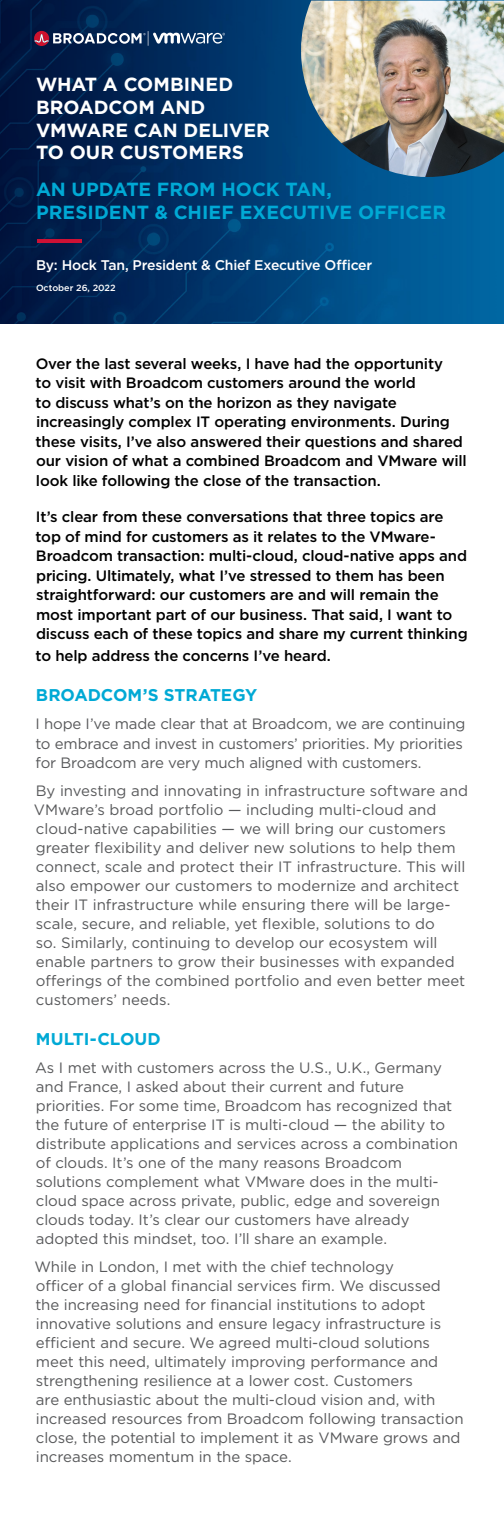
<style>
.page{position:relative;width:504px;height:1520px;background:#fff}
.page>*{position:absolute;margin:0;border:0;box-sizing:border-box;transform-origin:0 0}
.t1{font:700 19px/22.8px "Gotham";color:#fff}
.t2{font:700 19px/22.8px "Gotham";color:#00a9d5}
.t3{font:700 17px "Gotham";letter-spacing:-.005em;color:#00a9d5}
.t4{font:15px/19px "Gotham";letter-spacing:-.005em;color:#58595b}
.t5{font:500 15px/19.5px "Gotham";letter-spacing:-.01em;color:#000}
.t6{font:500 14px "Gotham";letter-spacing:-.02em;color:#fff}
.t7{font:500 9px "Gotham";color:#fff}
</style>
<div class="page">
<img style="left:358px;top:0;width:146px;height:324px">
<div style="left:0;top:0;width:358px;height:324px;background:linear-gradient(to right,#001039,#004f8a)"></div>
<img style="left:301px;top:1px;width:203px;height:176px">
<svg style="left:34px;top:31px;width:191px;height:15px"></svg>
<hr style="left:37px;top:239px;width:45px;height:4px;background:#cc1135">
<p class="t1" style="left:36px;top:73px;width:236px">WHAT A COMBINED<br>BROADCOM AND<br>VMWARE CAN DELIVER<br>TO OUR CUSTOMERS</p>
<p class="t2" style="left:36px;top:178px;width:412px">AN UPDATE FROM HOCK TAN,<br>PRESIDENT &amp; CHIEF EXECUTIVE OFFICER</p>
<p class="t6" style="left:36px;top:256px;width:338px">By: Hock Tan, President &amp; Chief Executive Officer</p>
<p class="t7" style="left:36px;top:282px;width:81px">October 26, 2022</p>
<p class="t5" style="left:36px;top:354px;width:433px">Over the last several weeks, I have had the opportunity<br>to visit with Broadcom customers around the world<br>to discuss what’s on the horizon as they navigate increasingly complex IT operating environments. During these visits, I’ve also answered their questions and shared our vision of what a combined Broadcom and VMware will look like following the close of the transaction.</p>
<p class="t5" style="left:36px;top:507px;width:434px">It’s clear from these conversations that three topics are top of mind for customers as it relates to the VMware-Broadcom transaction: multi-cloud, cloud-native apps and pricing. Ultimately, what I’ve stressed to them has been straightforward: our customers are and will remain the most important part of our business. That said, I want to discuss each of these topics and share my current thinking</p>
<p class="t5" style="left:36px;top:646px;width:297px">to help address the concerns I’ve heard.</p>
<p class="t3" style="left:36px;top:684px;width:223px">BROADCOM’S STRATEGY</p>
<p class="t4" style="left:35px;top:714px;width:431px">I hope I’ve made clear that at Broadcom, we are continuing to embrace and invest in customers’ priorities. My priorities for Broadcom are very much aligned with customers.</p>
<p class="t4" style="left:34px;top:780px;width:436px">By investing and innovating in infrastructure software and VMware’s broad portfolio — including multi-cloud and cloud-native capabilities — we will bring our customers greater flexibility and deliver new solutions to help them connect, scale and protect their IT infrastructure. This will also empower our customers to modernize and architect their IT infrastructure while ensuring there will be large&shy;scale, secure, and reliable, yet flexible, solutions to do<br>so. Similarly, continuing to develop our ecosystem will enable partners to grow their businesses with expanded offerings of the combined portfolio and even better meet customers’ needs.</p>
<p class="t3" style="left:36px;top:1028px;width:126px">MULTI-CLOUD</p>
<p class="t4" style="left:35px;top:1058px;width:424px">As I met with customers across the U.S., U.K., Germany and France, I asked about their current and future priorities. For some time, Broadcom has recognized that the future of enterprise IT is multi-cloud — the ability to distribute applications and services across a combination of clouds. It’s one of the many reasons Broadcom solutions complement what VMware does in the multi&shy;cloud space across private, public, edge and sovereign clouds today. It’s clear our customers have already adopted this mindset, too. I’ll share an example.</p>
<p class="t4" style="left:34px;top:1257px;width:431px">While in London, I met with the chief technology<br>officer of a global financial services firm. We discussed the increasing need for financial institutions to adopt innovative solutions and ensure legacy infrastructure is efficient and secure. We agreed multi-cloud solutions meet this need, ultimately improving performance and strengthening resilience at a lower cost. Customers<br>are enthusiastic about the multi-cloud vision and, with increased resources from Broadcom following transaction close, the potential to implement it as VMware grows and increases momentum in the space.</p>
</div>
